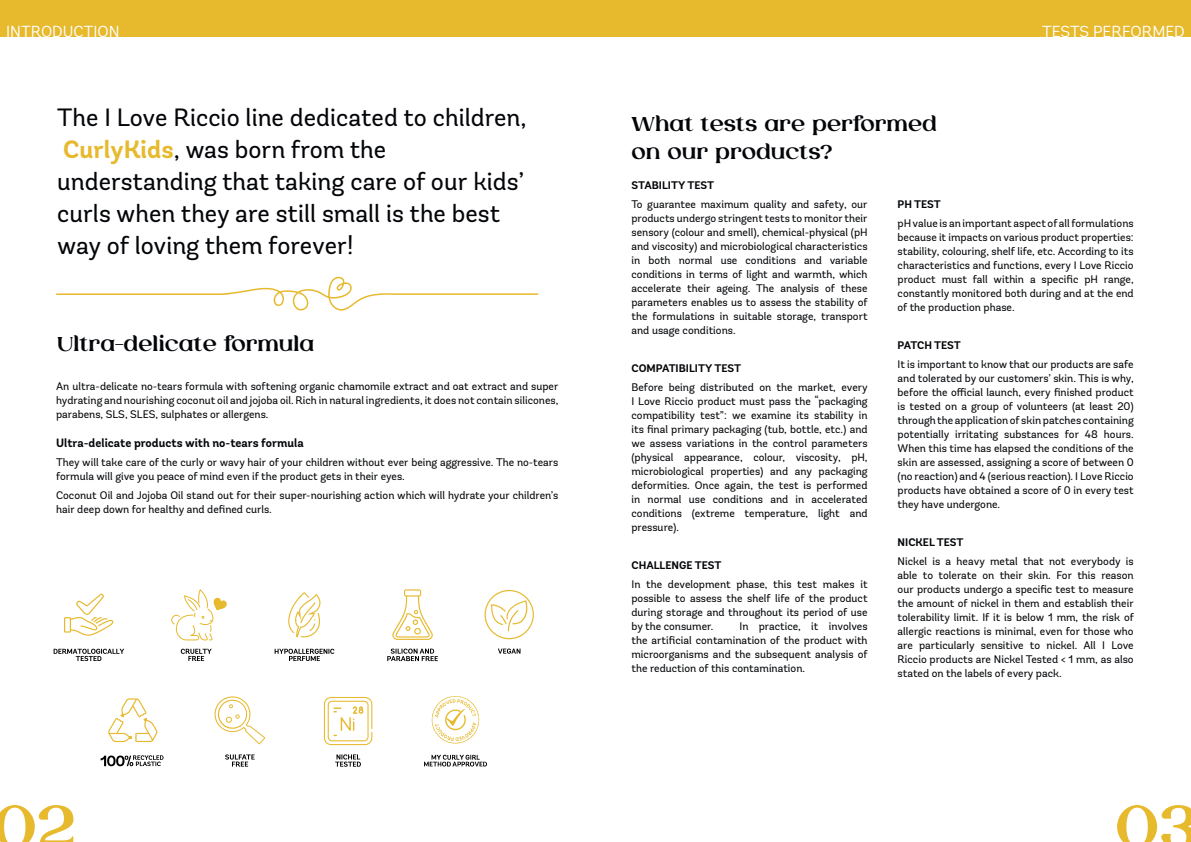
<style>
.page{position:relative;width:1191px;height:842px;background:#fff}
.page>*{position:absolute;margin:0;border:0;box-sizing:border-box;transform-origin:0 0}
.t1{font:500 60px "Laviossa";color:#e7b92d}
.t2{font:25px/32px "Andes Rounded W03";color:#030508}
.t3{font:500 20px/28px "Laviossa";color:#030508}
.t4{font:16px "Andes Rounded W03";color:#fff}
.t5{font:700 12px "Andes Rounded W03";color:#030508}
.t6{font:11px/14px "Andes Rounded W03";color:#030508;text-align:justify}
.t7{font:700 11px "Andes Rounded W03";color:#030508}
.s1{font-weight:700;color:#e7b92d}
.s2{color:#000001}
</style>
<div class="page">
<div style="left:595px;top:0;width:596px;height:36px;background:#e7b92d"></div>
<div style="left:0;top:0;width:595px;height:36px;background:#e7b92d"></div>
<svg style="left:56px;top:276px;width:482px;height:35px"></svg>
<svg style="left:101px;top:755px;width:62px;height:11px"></svg>
<svg style="left:108px;top:698px;width:49px;height:44px"></svg>
<svg style="left:214px;top:696px;width:51px;height:48px"></svg>
<svg style="left:324px;top:697px;width:48px;height:48px"></svg>
<svg style="left:335px;top:754px;width:26px;height:13px"></svg>
<svg style="left:424px;top:755px;width:63px;height:11px"></svg>
<svg style="left:431px;top:696px;width:49px;height:47px"></svg>
<svg style="left:64px;top:594px;width:49px;height:42px"></svg>
<svg style="left:54px;top:649px;width:70px;height:12px"></svg>
<svg style="left:171px;top:589px;width:56px;height:51px"></svg>
<svg style="left:181px;top:649px;width:31px;height:12px"></svg>
<svg style="left:288px;top:592px;width:32px;height:46px"></svg>
<svg style="left:275px;top:649px;width:59px;height:12px"></svg>
<svg style="left:392px;top:589px;width:41px;height:51px"></svg>
<svg style="left:498px;top:648px;width:22px;height:6px"></svg>
<svg style="left:484px;top:590px;width:50px;height:49px"></svg>
<svg style="left:225px;top:754px;width:30px;height:13px"></svg>
<svg style="left:387px;top:649px;width:51px;height:12px"></svg>
<h3 class="t4" style="left:6px;top:22px;width:115px">INTRODUCTION</h3>
<h3 class="t4" style="left:1042px;top:22px;width:144px">TESTS PERFORMED</h3>
<h2 class="t2" style="left:57px;top:101px;width:470px">The I Love Riccio line dedicated to children, <span class="s1">CurlyKids</span><span class="s2">,</span> was born from the understanding that taking care of our kids’ curls when they are still small is the best way of loving them forever!</h2>
<h3 class="t3" style="left:57px;top:330px;width:258px">Ultra-delicate formula</h3>
<p class="t6" style="left:56px;top:379px;width:504px">An ultra-delicate no-tears formula with softening organic chamomile extract and oat extract and super hydrating and nourishing coconut oil and jojoba oil. Rich in natural ingredients, it does not contain silicones, parabens, SLS, SLES, sulphates or allergens.</p>
<p class="t5" style="left:56px;top:435px;width:249px">Ultra-delicate products with no-tears formula</p>
<p class="t6" style="left:56px;top:455px;width:503px">They will take care of the curly or wavy hair of your children without ever being aggressive. The no-tears formula will give you peace of mind even if the product gets in their eyes.</p>
<p class="t6" style="left:56px;top:488px;width:504px">Coconut Oil and Jojoba Oil stand out for their super-nourishing action which will hydrate your children’s hair deep down for healthy and defined curls.</p>
<h3 class="t3" style="left:631px;top:109px;width:307px">What tests are performed on our products?</h3>
<p class="t7" style="left:631px;top:178px;width:84px">STABILITY TEST</p>
<p class="t6" style="left:631px;top:197px;width:238px">To guarantee maximum quality and safety, our products undergo stringent tests to monitor their sensory (colour and smell), chemical-physical (pH and viscosity) and microbiological characteristics in both normal use conditions and variable conditions in terms of light and warmth, which accelerate their ageing. The analysis of these parameters enables us to assess the stability of the formulations in suitable storage, transport and usage conditions.</p>
<p class="t7" style="left:631px;top:361px;width:111px">COMPATIBILITY TEST</p>
<p class="t6" style="left:631px;top:380px;width:238px">Before being distributed on the market, every I Love Riccio product must pass the “packaging compatibility test”: we examine its stability in its final primary packaging (tub, bottle, etc.) and we assess variations in the control parameters (physical appearance, colour, viscosity, pH, microbiological properties) and any packaging deformities. Once again, the test is performed in normal use conditions and in accelerated conditions (extreme temperature, light and pressure).</p>
<p class="t7" style="left:631px;top:558px;width:91px">CHALLENGE TEST</p>
<p class="t6" style="left:631px;top:577px;width:238px">In the development phase, this test makes it possible to assess the shelf life of the product during storage and throughout its period of use by the consumer.</p>
<p class="t7" style="left:897px;top:197px;width:45px">PH TEST</p>
<p class="t6" style="left:897px;top:216px;width:238px">pH value is an important aspect of all formulations because it impacts on various product properties: stability, colouring, shelf life, etc. According to its characteristics and functions, every I Love Riccio product must fall within a specific pH range, constantly monitored both during and at the end of the production phase.</p>
<p class="t7" style="left:897px;top:338px;width:65px">PATCH TEST</p>
<p class="t6" style="left:897px;top:357px;width:238px">It is important to know that our products are safe and tolerated by our customers’ skin. This is why, before the official launch, every finished product is tested on a group of volunteers (at least 20) through the application of skin patches containing potentially irritating substances for 48 hours.<br>When this time has elapsed the conditions of the skin are assessed, assigning a score of between 0 (no reaction) and 4 (serious reaction). I Love Riccio products have obtained a score of 0 in every test they have undergone.</p>
<p class="t7" style="left:897px;top:535px;width:67px">NICKEL TEST</p>
<p class="t6" style="left:897px;top:554px;width:238px">Nickel is a heavy metal that not everybody is able to tolerate on their skin. For this reason our products undergo a specific test to measure the amount of nickel in them and establish their tolerability limit. If it is below 1 mm, the risk of allergic reactions is minimal, even for those who are particularly sensitive to nickel. All I Love Riccio products are Nickel Tested &lt; 1 mm, as also stated on the labels of every pack.</p>
<p class="t6" style="left:631px;top:619px;width:238px;text-indent:108px">In practice, it involves the artificial contamination of the product with microorganisms and the subsequent analysis of the reduction of this contamination.</p>
<h1 class="t1" style="left:-8px;top:785px;width:86px">02</h1>
<h1 class="t1" style="left:1114px;top:785px;width:86px">03</h1>
</div>
